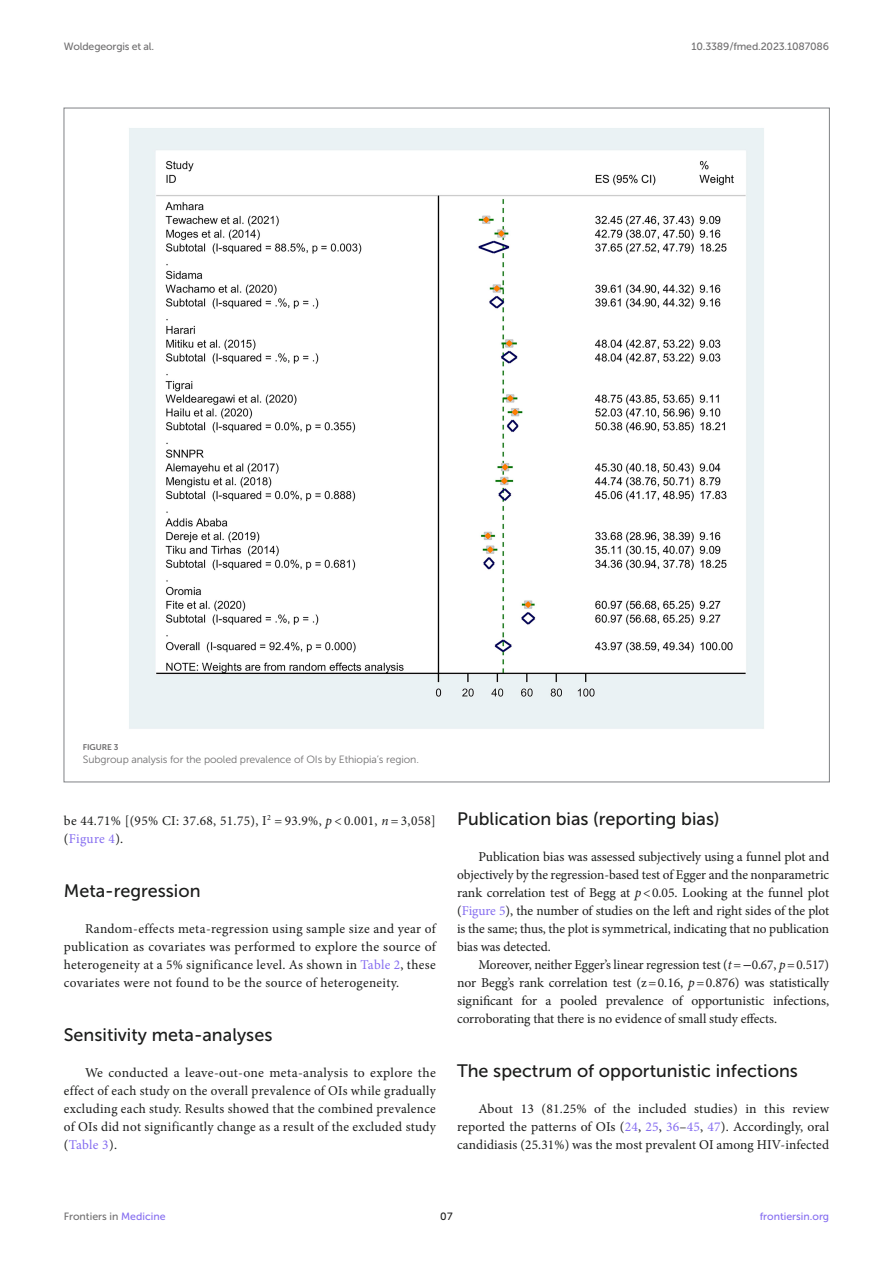
<style>
.page{position:relative;width:893px;height:1263px;background:#fff}
.page>*{position:absolute;margin:0;border:0;box-sizing:border-box;transform-origin:0 0}
.HEAD_2{font:18px "Museo Sans 500";color:#1b1c1b}
.TEXT_FLUSH{font:13.5px/18px "Minion Pro";letter-spacing:.01em;color:#1b1c1b;text-align:justify}
.TEXT{font:13.5px/18px "Minion Pro";color:#1b1c1b;text-align:justify}
.TEXT-2{font:13.5px/18px "Minion Pro";letter-spacing:.025em;color:#1b1c1b}
.FIG_LEG{font:10.5px "Museo Sans 300";letter-spacing:-.01em;color:#706f70}
.t1{font:10.5px "Museo Sans 500";letter-spacing:-.015em;color:#706f70}
.t2{font:10.5px "Museo Sans 500";color:#856df0}
.t3{font:10.5px "Museo Sans 500";color:#1b1c1b}
.FIG_HD{font:8.25px "Museo Sans 700";letter-spacing:-.01em;color:#706f70}
.s1{font-style:italic}
.s2{color:#856df0}
.s3{font-family:"STIX General"}
</style>
<div class="page">
<img style="left:129px;top:128px;width:635px;height:601px">
<p class="t1" style="left:64px;top:41px;width:92px">Woldegeorgis et al.</p>
<p class="t1" style="left:691px;top:41px;width:139px">10.3389/fmed.2023.1087086</p>
<p class="FIG_HD" style="left:83px;top:742px;width:37px">FIGURE 3</p>
<p class="FIG_LEG" style="left:83px;top:754px;width:337px">Subgroup analysis for the pooled prevalence of OIs by Ethiopia’s region.</p>
<p class="TEXT-2" style="left:64px;top:812px;width:374px">be 44.71% [(95% CI: 37.68, 51.75), I<sup>2</sup> = 93.9%, <span class="s1">p</span> &lt; 0.001, <span class="s1">n</span> = 3,058] (<span class="s2">Figure 4</span>).</p>
<p class="HEAD_2" style="left:64px;top:881px;width:138px">Meta-regression</p>
<p class="TEXT_FLUSH" style="left:64px;top:920px;width:374px;text-indent:21px">Random-effects meta-regression using sample size and year of publication as covariates was performed to explore the source of heterogeneity at a 5% significance level. As shown in <span class="s2">Table 2</span>, these covariates were not found to be the source of heterogeneity.</p>
<p class="HEAD_2" style="left:64px;top:1025px;width:210px">Sensitivity meta-analyses</p>
<p class="TEXT_FLUSH" style="left:64px;top:1064px;width:374px;text-indent:21px">We conducted a leave-out-one meta-analysis to explore the effect of each study on the overall prevalence of OIs while gradually excluding each study. Results showed that the combined prevalence of OIs did not significantly change as a result of the excluded study (<span class="s2">Table 3</span>).</p>
<p class="HEAD_2" style="left:457px;top:809px;width:264px">Publication bias (reporting bias)</p>
<p class="TEXT_FLUSH" style="left:457px;top:848px;width:374px;text-indent:21px">Publication bias was assessed subjectively using a funnel plot and objectively by the regression-based test of Egger and the nonparametric rank correlation test of Begg at <span class="s1">p</span>&lt;0.05. Looking at the funnel plot (<span class="s2">Figure 5</span>), the number of studies on the left and right sides of the plot is the same; thus, the plot is symmetrical, indicating that no publication bias was detected.</p>
<p class="TEXT" style="left:457px;top:956px;width:374px;text-indent:21px">Moreover, neither Egger’s linear regression test (<span class="s1">t</span>=<span class="s3">−</span>0.67, <span class="s1">p</span>=0.517) nor Begg’s rank correlation test (z=0.16, <span class="s1">p</span>=0.876) was statistically significant for a pooled prevalence of opportunistic infections, corroborating that there is no evidence of small study effects.</p>
<p class="HEAD_2" style="left:457px;top:1061px;width:342px">The spectrum of opportunistic infections</p>
<p class="TEXT_FLUSH" style="left:457px;top:1100px;width:374px;text-indent:21px">About 13 (81.25% of the included studies) in this review reported the patterns of OIs (<span class="s2">24</span>, <span class="s2">25</span>, <span class="s2">36</span>–<span class="s2">45</span>, <span class="s2">47</span>). Accordingly, oral candidiasis (25.31%) was the most prevalent OI among HIV-infected</p>
<p class="t1" style="left:64px;top:1211px;width:103px">Frontiers in <span class="s2">Medicine</span></p>
<p class="t3" style="left:440px;top:1211px;width:14px">07</p>
<p class="t2" style="left:760px;top:1211px;width:71px">frontiersin.org</p>
</div>
